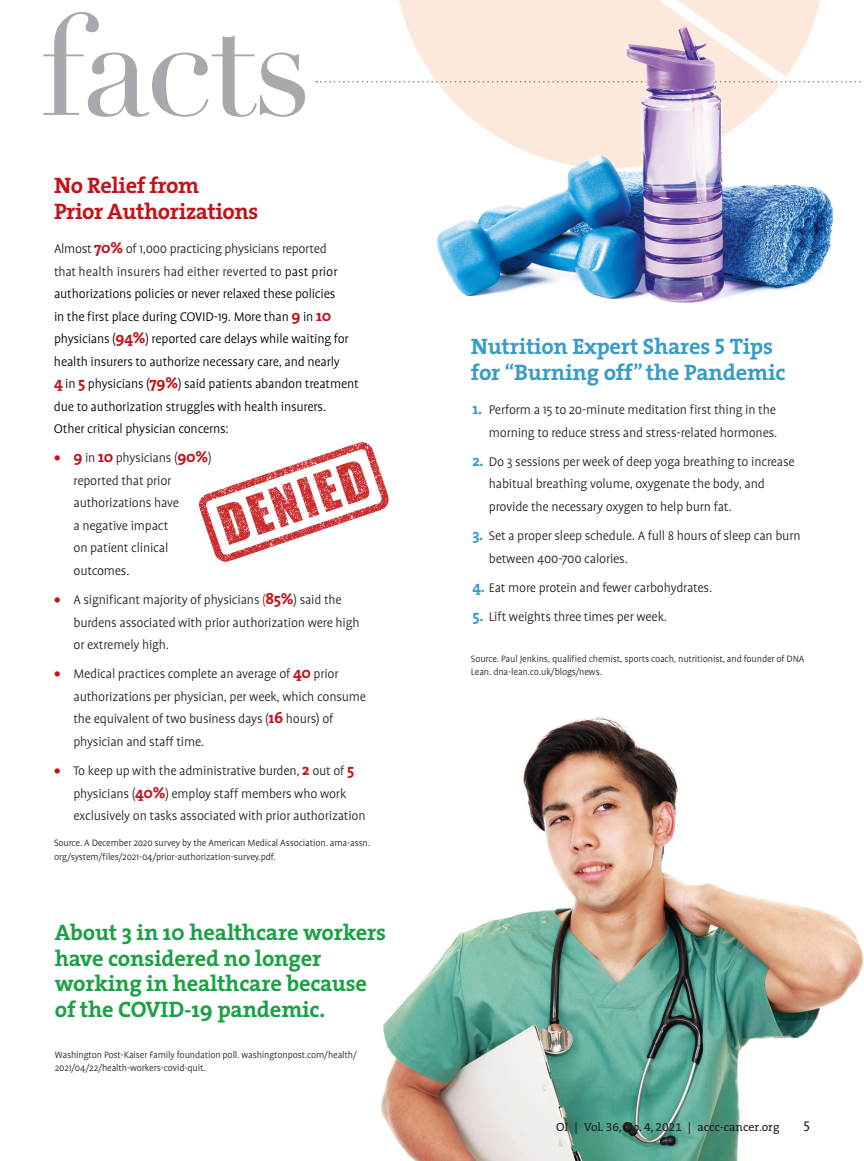
<style>
.page{position:relative;width:864px;height:1161px;background:#fff}
.page>*{position:absolute;margin:0;border:0;box-sizing:border-box;transform-origin:0 0}
.t1{font:141px "Didot";letter-spacing:-.03em;color:#a8a9ad}
.t2{font:700 22.5px/25.5px "The Serif";letter-spacing:-.01em;color:#1ba145}
.t3{font:700 22.5px/25.5px "The Serif";letter-spacing:-.01em;color:#389cc6}
.t4{font:700 22.5px/25.5px "The Serif";letter-spacing:-.02em;color:#c4121a}
.t5{font:300 14.25px/22.5px "Profile";letter-spacing:-.015em;color:#231f20}
.t6{font:300 14.25px/22.5px "Profile";letter-spacing:-.015em;color:#000}
.t7{font:14.25px "The Serif Caps";color:#231f20}
.t8{font:12px "The Serif B W5 Plain";color:#231f20}
.t9{font:300 10.5px/13.5px "Profile";letter-spacing:-.015em;color:#231f20}
.s1{color:#231f20}
.s2{font-family:"The Serif";font-weight:700;font-size:15.75px;color:#c4121a}
.s3{font-weight:900;font-size:13.8px;color:#c4121a}
.s4{color:#c4121a}
.s5{font-family:"The Serif Bold Caps";font-weight:400}
.s6{font-size:19.5px}
.s7{font-family:"The Serif";font-weight:700;font-size:15.75px;color:#389cc6}
</style>
<div class="page">
<svg style="left:316px;top:0;width:545px;height:83px"></svg>
<img style="left:381px;top:717px;width:483px;height:444px">
<img style="left:425px;top:0;width:421px;height:303px">
<svg style="left:199px;top:442px;width:190px;height:120px"></svg>
<h1 class="t1" style="left:39px;top:-19px;width:274px">facts</h1>
<h2 class="t4" style="left:54px;top:172px;width:206px">No Relief from<br>Prior Authorizations</h2>
<p class="t6" style="left:54px;top:238px;width:306px"><span class="s1">Almost</span> <span class="s2">70%</span> <span class="s1">of 1,000 practicing physicians reported<br>that health insurers had either reverted to</span> past prior authorizations policies or never relaxed these policies<br>in the first place during COVID-19. More than <span class="s2">9</span> in <span class="s2">10 </span>physicians (<span class="s2">94%</span>) reported care delays while waiting for health insurers to authorize necessary care, and nearly<br><span class="s2">4</span> in <span class="s2">5</span> physicians (<span class="s2">79%</span>) said patients abandon treatment due to authorization struggles with health insurers.<br>Other critical physician concerns:</p>
<p class="t5" style="left:74px;top:447px;width:140px;text-indent:-20px"><span class="s3">•</span> <span class="s2">9</span> in <span class="s2">10</span> physicians (<span class="s2">90%</span>) reported that prior authorizations have<br>a negative impact<br>on patient clinical outcomes.</p>
<p class="t5" style="left:73px;top:589px;width:288px;text-indent:-19px"><span class="s3">•</span> A significant majority of physicians <span class="s4">(</span><span class="s2">85%</span>) said the burdens associated with prior authorization were high or extremely high.</p>
<p class="t5" style="left:73px;top:663px;width:294px;text-indent:-19px"><span class="s3">•</span> Medical practices complete an average of <span class="s2">40</span> prior authorizations per physician, per week, which consume the equivalent of two business days (<span class="s2">16</span> hours) of physician and staff time.</p>
<p class="t5" style="left:74px;top:760px;width:294px;text-indent:-20px"><span class="s3">•</span> To keep up with the administrative burden, <span class="s2">2</span> out of <span class="s2">5 </span>physicians (<span class="s2">40%</span>) employ staff members who work exclusively on tasks associated with prior authorization</p>
<p class="t9" style="left:54px;top:836px;width:318px">Source. A December 2020 survey by the American Medical Association. ama-assn. org/system/files/2021-04/prior-authorization-survey.pdf.</p>
<h2 class="t2" style="left:55px;top:919px;width:333px">About 3 in 10 healthcare workers have considered no longer working in healthcare because of the COVID-19 pandemic.</h2>
<p class="t9" style="left:55px;top:1048px;width:304px">Washington Post-Kaiser Family foundation poll. washingtonpost.com/health/<br>2021/04/22/health-workers-covid-quit.</p>
<h2 class="t3" style="left:471px;top:333px;width:316px">Nutrition Expert Shares <span class="s5">5</span> Tips for <span class="s6">“</span>Burning off<span class="s6">”</span> the Pandemic</h2>
<p class="t5" style="left:472px;top:399px;width:306px;text-align:right"><span class="s7">1.</span> Perform a 15 to 20-minute meditation first thing in the morning to reduce stress and stress-related hormones.</p>
<p class="t5" style="left:489px;top:450px;width:308px;text-indent:-16px"><span class="s7">2.</span> Do 3 sessions per week of deep yoga breathing to increase habitual breathing volume, oxygenate the body, and provide the necessary oxygen to help burn fat.</p>
<p class="t5" style="left:489px;top:525px;width:313px;text-indent:-16px"><span class="s7">3.</span> Set a proper sleep schedule. A full 8 hours of sleep can burn between 400-700 calories.</p>
<p class="t5" style="left:472px;top:576px;width:241px"><span class="s7">4.</span> Eat more protein and fewer carbohydrates.</p>
<p class="t5" style="left:472px;top:606px;width:196px"><span class="s7">5.</span> Lift weights three times per week.</p>
<p class="t9" style="left:471px;top:652px;width:335px">Source. Paul Jenkins, qualified chemist, sports coach, nutritionist, and founder of DNA<br>Lean. dna-lean.co.uk/blogs/news.</p>
<p class="t8" style="left:556px;top:1119px;width:225px">OI | Vol. 36, No. 4, 2021 | accc-cancer.org</p>
<p class="t7" style="left:804px;top:1114px;width:8px">5</p>
</div>
